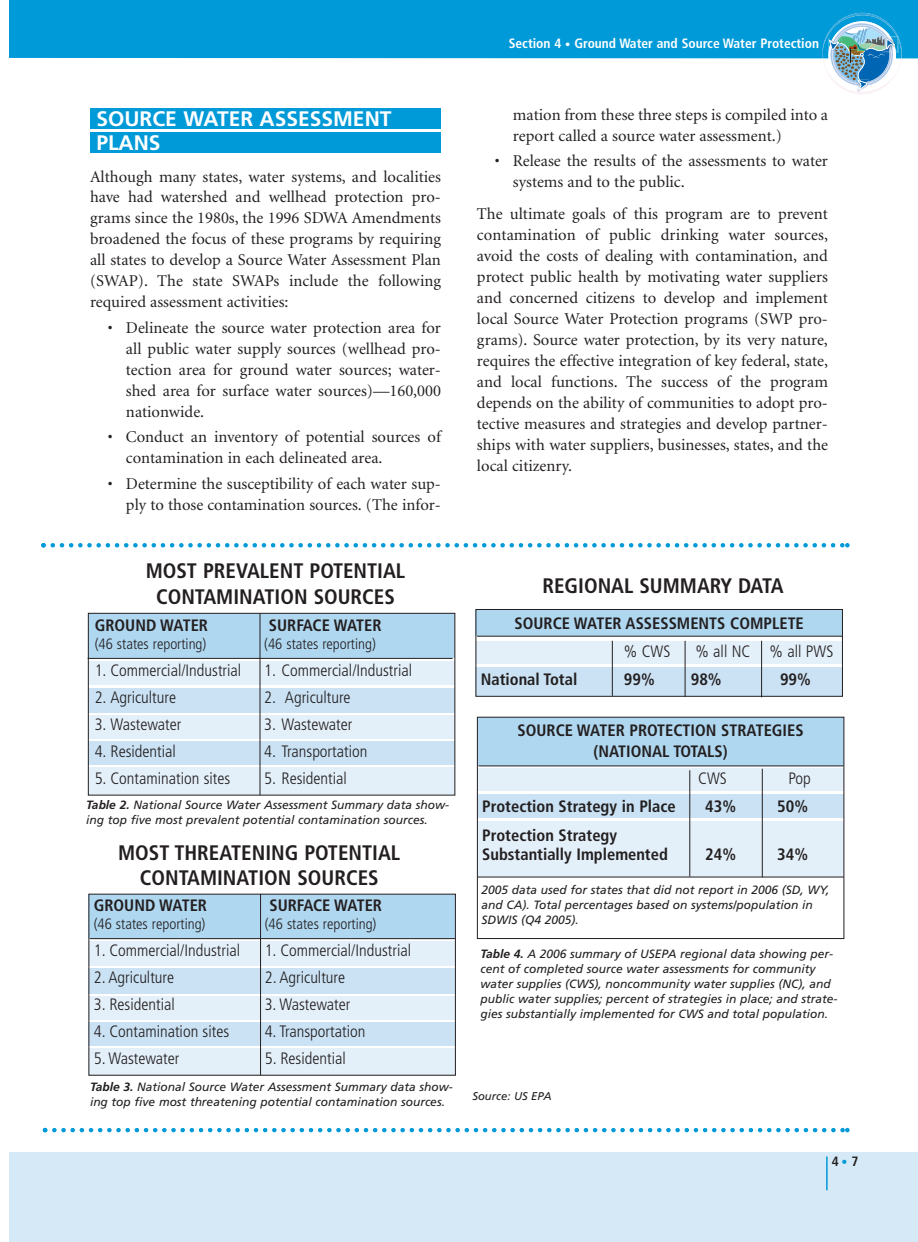
<style>
.page{position:relative;width:918px;height:1242px;background:#fff}
.page>*{position:absolute;margin:0;border:0;box-sizing:border-box;transform-origin:0 0}
.t1{font:700 condensed 21px/25.5px "Frutiger";color:#231f20;text-align:center}
.t2{font:700 21px/24px "Frutiger";color:#fff}
.t3{font:16.5px/21px "Minion";color:#231f20;text-align:justify}
.t4{font:300 condensed 16.5px "Frutiger";color:#231f20}
.t5{font:700 condensed 16.5px/21px "Frutiger";color:#231f20;text-align:center}
.t6{font:300 condensed 15px "Frutiger";color:#231f20}
.t7{font:700 condensed 13.5px "Frutiger";color:#fff}
.t8{font:700 condensed 13.5px "Frutiger";color:#231f20}
.t9{font:italic 12px/15px "Frutiger";color:#231f20}
.t10{font:italic 11.25px "Frutiger";color:#231f20}
.s1{font-size:10.5px}
.s2{font-weight:700}
.s3{font-size:12px;color:#009ad8}
</style>
<div class="page">
<div style="left:90px;top:108px;width:351px;height:18px;background:#009ad8"></div>
<div style="left:90px;top:124px;width:351px;height:5px;background:#009ad8"></div>
<div style="left:90px;top:132px;width:351px;height:18px;background:#009ad8"></div>
<div style="left:90px;top:148px;width:351px;height:5px;background:#009ad8"></div>
<div style="left:9px;top:1152px;width:909px;height:90px;background:#d6e9f7"></div>
<div style="left:9px;top:0;width:909px;height:58px;background:#009ad8"></div>
<svg style="left:822px;top:1px;width:80px;height:93px"></svg>
<hr style="left:826px;top:1156px;width:2px;height:34px;background:#009ad8">
<div style="left:88px;top:613px;width:367px;height:45px;background:#b0d7f0"></div>
<div style="left:88px;top:661px;width:367px;height:24px;background:#e3eff9"></div>
<div style="left:88px;top:688px;width:367px;height:24px;background:#cae2f4"></div>
<div style="left:88px;top:716px;width:367px;height:23px;background:#e3eff9"></div>
<div style="left:88px;top:742px;width:367px;height:23px;background:#cae2f4"></div>
<div style="left:88px;top:767px;width:367px;height:28px;background:#e3eff9"></div>
<div style="left:88px;top:613px;width:367px;height:183px;border:1px solid #231f20"></div>
<hr style="left:88px;top:658px;width:365px;height:1px;background:#231f20">
<hr style="left:260px;top:613px;width:1px;height:182px;background:#231f20">
<div style="left:88px;top:894px;width:367px;height:45px;background:#b0d7f0"></div>
<div style="left:88px;top:941px;width:367px;height:25px;background:#e3eff9"></div>
<div style="left:88px;top:968px;width:367px;height:25px;background:#cae2f4"></div>
<div style="left:88px;top:996px;width:367px;height:23px;background:#e3eff9"></div>
<div style="left:88px;top:1022px;width:367px;height:24px;background:#cae2f4"></div>
<div style="left:89px;top:1048px;width:366px;height:28px;background:#e3eff9"></div>
<div style="left:89px;top:894px;width:367px;height:182px;border:1px solid #231f20"></div>
<hr style="left:90px;top:938px;width:365px;height:1px;background:#231f20">
<hr style="left:260px;top:894px;width:1px;height:181px;background:#231f20">
<svg style="left:41px;top:543px;width:809px;height:5px"></svg>
<svg style="left:43px;top:1128px;width:807px;height:4px"></svg>
<div style="left:476px;top:610px;width:366px;height:26px;background:#b0d7f0"></div>
<div style="left:476px;top:641px;width:366px;height:23px;background:#e3eff9"></div>
<div style="left:476px;top:667px;width:366px;height:29px;background:#cae2f4"></div>
<div style="left:476px;top:609px;width:367px;height:88px;border:1px solid #231f20"></div>
<hr style="left:477px;top:636px;width:365px;height:1px;background:#231f20">
<hr style="left:612px;top:641px;width:1px;height:55px;background:#231f20">
<hr style="left:685px;top:641px;width:1px;height:56px;background:#231f20">
<hr style="left:761px;top:641px;width:1px;height:56px;background:#231f20">
<div style="left:477px;top:717px;width:367px;height:49px;background:#b0d7f0"></div>
<div style="left:477px;top:769px;width:367px;height:22px;background:#e3eff9"></div>
<div style="left:478px;top:822px;width:366px;height:55px;background:#e3eff9"></div>
<div style="left:477px;top:795px;width:367px;height:23px;background:#cae2f4"></div>
<div style="left:477px;top:717px;width:367px;height:222px;border:1px solid #231f20"></div>
<hr style="left:479px;top:766px;width:365px;height:1px;background:#231f20">
<hr style="left:478px;top:877px;width:366px;height:1px;background:#231f20">
<hr style="left:689px;top:770px;width:1px;height:107px;background:#231f20">
<hr style="left:762px;top:769px;width:1px;height:108px;background:#231f20">
<p class="t7" style="left:509px;top:38px;width:312px">Section 4 <span class="s1">•</span> Ground Water and Source Water Protection</p>
<p class="t2" style="left:96px;top:108px;width:297px">SOURCE WATER ASSESSMENT<br>PLANS</p>
<p class="t3" style="left:90px;top:167px;width:353px">Although many states, water systems, and localities have had watershed and wellhead protection pro&shy;grams since the 1980s, the 1996 SDWA Amendments broadened the focus of these programs by requiring all states to develop a Source Water Assessment Plan (SWAP). The state SWAPs include the following required assessment activities:</p>
<p class="t3" style="left:126px;top:319px;width:317px;text-indent:-18px">• Delineate the source water protection area for all public water supply sources (wellhead pro&shy;tection area for ground water sources; water&shy;shed area for surface water sources)—160,000 nationwide.</p>
<p class="t3" style="left:126px;top:428px;width:316px;text-indent:-18px">• Conduct an inventory of potential sources of contamination in each delineated area.</p>
<p class="t3" style="left:108px;top:475px;width:334px;text-align:right">• Determine the susceptibility of each water sup&shy;ply to those contamination sources. (The infor-</p>
<p class="t1" style="left:146px;top:560px;width:261px">MOST PREVALENT POTENTIAL<br>CONTAMINATION SOURCES</p>
<p class="t5" style="left:95px;top:616px;width:115px">GROUND WATER</p>
<p class="t5" style="left:269px;top:616px;width:114px">SURFACE WATER</p>
<p class="t6" style="left:95px;top:637px;width:113px">(46 states reporting)</p>
<p class="t6" style="left:264px;top:637px;width:113px">(46 states reporting)</p>
<p class="t4" style="left:95px;top:663px;width:148px">1. Commercial/Industrial</p>
<p class="t4" style="left:264px;top:663px;width:150px">1. Commercial/Industrial</p>
<p class="t4" style="left:95px;top:690px;width:83px">2. Agriculture</p>
<p class="t4" style="left:264px;top:690px;width:88px">2. Agriculture</p>
<p class="t4" style="left:95px;top:717px;width:88px">3. Wastewater</p>
<p class="t4" style="left:264px;top:717px;width:90px">3. Wastewater</p>
<p class="t4" style="left:95px;top:744px;width:83px">4. Residential</p>
<p class="t4" style="left:264px;top:744px;width:105px">4. Transportation</p>
<p class="t4" style="left:95px;top:771px;width:137px">5. Contamination sites</p>
<p class="t4" style="left:264px;top:771px;width:84px">5. Residential</p>
<p class="t9" style="left:86px;top:798px;width:364px"><span class="s2">Table 2.</span> National Source Water Assessment Summary data show&shy;ing top five most prevalent potential contamination sources.</p>
<p class="t1" style="left:118px;top:841px;width:284px">MOST THREATENING POTENTIAL<br>CONTAMINATION SOURCES</p>
<p class="t5" style="left:94px;top:896px;width:115px">GROUND WATER</p>
<p class="t5" style="left:269px;top:896px;width:114px">SURFACE WATER</p>
<p class="t6" style="left:94px;top:918px;width:113px">(46 states reporting)</p>
<p class="t6" style="left:265px;top:918px;width:113px">(46 states reporting)</p>
<p class="t4" style="left:94px;top:944px;width:148px">1. Commercial/Industrial</p>
<p class="t4" style="left:265px;top:944px;width:148px">1. Commercial/Industrial</p>
<p class="t4" style="left:94px;top:971px;width:82px">2. Agriculture</p>
<p class="t4" style="left:265px;top:971px;width:82px">2. Agriculture</p>
<p class="t4" style="left:94px;top:998px;width:82px">3. Residential</p>
<p class="t4" style="left:265px;top:998px;width:87px">3. Wastewater</p>
<p class="t4" style="left:94px;top:1025px;width:137px">4. Contamination sites</p>
<p class="t4" style="left:265px;top:1025px;width:102px">4. Transportation</p>
<p class="t4" style="left:94px;top:1052px;width:87px">5. Wastewater</p>
<p class="t4" style="left:265px;top:1052px;width:82px">5. Residential</p>
<p class="t9" style="left:90px;top:1081px;width:364px"><span class="s2">Table 3.</span> National Source Water Assessment Summary data show&shy;ing top five most threatening potential contamination sources.</p>
<p class="t3" style="left:513px;top:105px;width:317px">mation from these three steps is compiled into a report called a source water assessment.)</p>
<p class="t3" style="left:513px;top:152px;width:316px;text-indent:-18px">• Release the results of the assessments to water systems and to the public.</p>
<p class="t3" style="left:477px;top:204px;width:353px">The ultimate goals of this program are to prevent contamination of public drinking water sources, avoid the costs of dealing with contamination, and protect public health by motivating water suppliers and concerned citizens to develop and implement local Source Water Protection programs (SWP pro&shy;grams). Source water protection, by its very nature, requires the effective integration of key federal, state, and local functions. The success of the program depends on the ability of communities to adopt pro&shy;tective measures and strategies and develop partner&shy;ships with water suppliers, businesses, states, and the local citizenry.</p>
<p class="t1" style="left:542px;top:575px;width:243px">REGIONAL SUMMARY DATA</p>
<p class="t5" style="left:515px;top:614px;width:291px">SOURCE WATER ASSESSMENTS COMPLETE</p>
<p class="t4" style="left:624px;top:644px;width:48px">% CWS</p>
<p class="t4" style="left:696px;top:644px;width:139px">% all NC % all PWS</p>
<p class="t5" style="left:481px;top:670px;width:98px">National Total</p>
<p class="t5" style="left:624px;top:670px;width:32px">99%</p>
<p class="t5" style="left:691px;top:670px;width:32px">98%</p>
<p class="t5" style="left:780px;top:670px;width:32px">99%</p>
<p class="t5" style="left:518px;top:721px;width:288px">SOURCE WATER PROTECTION STRATEGIES (NATIONAL TOTALS)</p>
<p class="t4" style="left:698px;top:772px;width:30px">CWS</p>
<p class="t4" style="left:788px;top:772px;width:24px">Pop</p>
<p class="t5" style="left:482px;top:798px;width:195px">Protection Strategy in Place</p>
<p class="t5" style="left:705px;top:798px;width:32px">43%</p>
<p class="t5" style="left:777px;top:798px;width:32px">50%</p>
<p class="t5" style="left:482px;top:827px;width:187px;line-height:19.5px;text-align:left">Protection Strategy<br>Substantially Implemented</p>
<p class="t5" style="left:705px;top:846px;width:32px">24%</p>
<p class="t5" style="left:777px;top:846px;width:32px">34%</p>
<p class="t9" style="left:482px;top:883px;width:349px">2005 data used for states that did not report in 2006 (SD, WY, and CA). Total percentages based on systems/population in<br>SDWIS (Q4 2005).</p>
<p class="t9" style="left:481px;top:947px;width:359px"><span class="s2">Table 4.</span> A 2006 summary of USEPA regional data showing per&shy;cent of completed source water assessments for community water supplies (CWS), noncommunity water supplies (NC), and public water supplies; percent of strategies in place; and strate&shy;gies substantially implemented for CWS and total population.</p>
<p class="t10" style="left:472px;top:1092px;width:80px">Source: US EPA</p>
<p class="t8" style="left:832px;top:1156px;width:28px">4<span class="s3">•</span>7</p>
</div>
